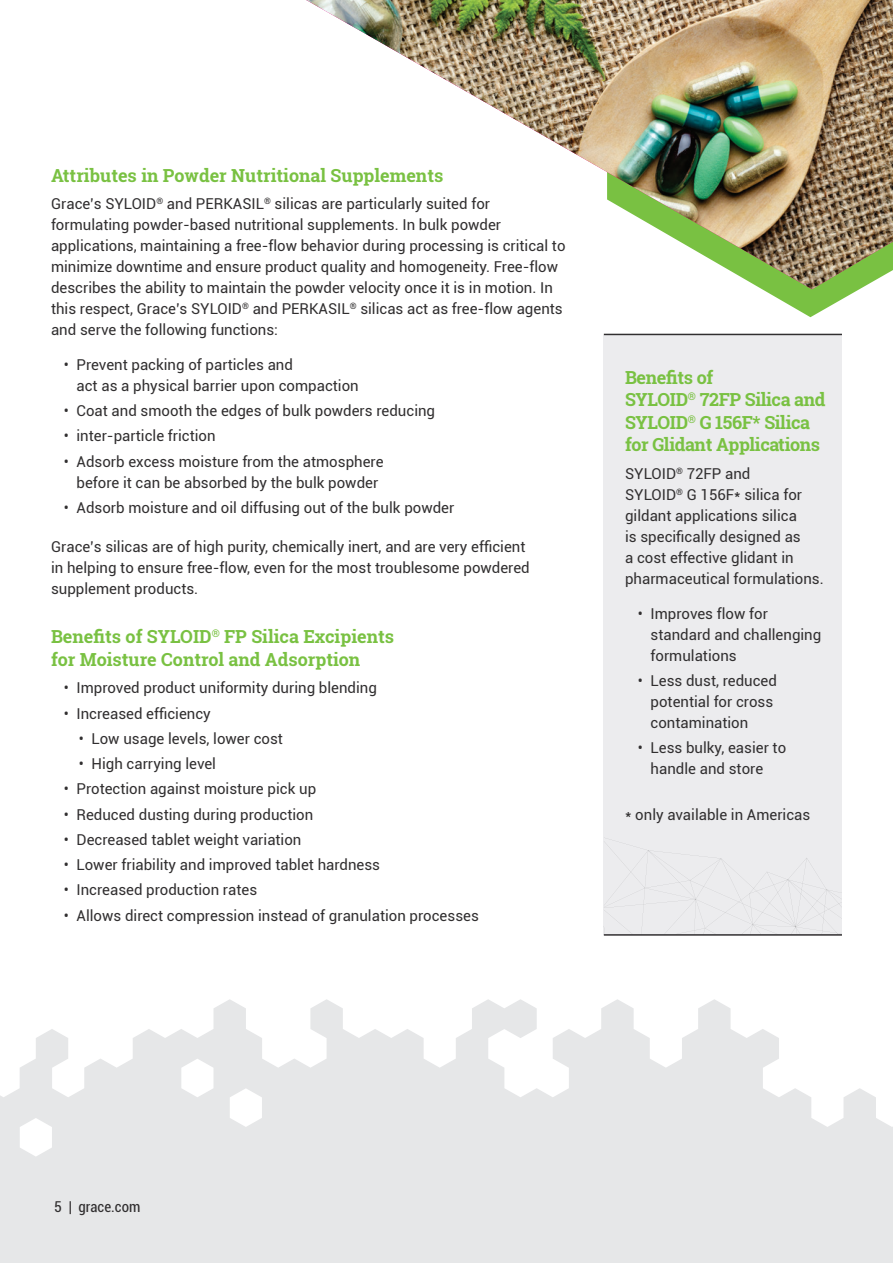
<style>
.page{position:relative;width:893px;height:1263px;background:#fff}
.page>*{position:absolute;margin:0;border:0;box-sizing:border-box;transform-origin:0 0}
.t1{font:700 18px/22.5px "Roboto Slab";color:#79c142}
.t2{font:700 18px/22.5px "Roboto Slab";letter-spacing:-.02em;color:#79c142}
.body_text{font:15px/21px "Roboto";color:#312f30}
.body_text-2{font:condensed 15px "Roboto";color:#312f30}
</style>
<div class="page">
<svg style="left:0;top:999px;width:893px;height:264px;fill:#e6e7e8"></svg>
<svg style="left:762px;top:289px;width:98px;height:28px"></svg>
<img style="left:306px;top:0;width:587px;height:289px">
<div style="left:604px;top:335px;width:238px;height:600px;background:#ececee"></div>
<hr style="left:604px;top:334px;width:238px;height:1px;background:#312f30">
<hr style="left:604px;top:934px;width:238px;height:2px;background:#312f30">
<svg style="left:604px;top:845px;width:237px;height:89px"></svg>
<h2 class="t1" style="left:51px;top:164px;width:394px">Attributes in Powder Nutritional Supplements</h2>
<p class="body_text" style="left:51px;top:193px;width:516px">Grace’s SYLOID<sup>®</sup> and PERKASIL<sup>®</sup> silicas are particularly suited for formulating powder-based nutritional supplements. In bulk powder applications, maintaining a free-flow behavior during processing is critical to minimize downtime and ensure product quality and homogeneity. Free-flow describes the ability to maintain the powder velocity once it is in motion. In this respect, Grace’s SYLOID<sup>®</sup> and PERKASIL<sup>®</sup> silicas act as free-flow agents and serve the following functions:</p>
<p class="body_text" style="left:77px;top:353px;width:284px;text-indent:-13px">• Prevent packing of particles and<br>act as a physical barrier upon compaction</p>
<p class="body_text" style="left:64px;top:400px;width:373px">• Coat and smooth the edges of bulk powders reducing</p>
<p class="body_text" style="left:64px;top:425px;width:153px">• inter-particle friction</p>
<p class="body_text" style="left:64px;top:450px;width:321px;text-align:center">• Adsorb excess moisture from the atmosphere before it can be absorbed by the bulk powder</p>
<p class="body_text" style="left:64px;top:496px;width:392px">• Adsorb moisture and oil diffusing out of the bulk powder</p>
<p class="body_text" style="left:51px;top:535px;width:480px">Grace’s silicas are of high purity, chemically inert, and are very efficient in helping to ensure free-flow, even for the most troublesome powdered supplement products.</p>
<h2 class="t1" style="left:51px;top:625px;width:345px">Benefits of SYLOID<sup>®</sup> FP Silica Excipients for Moisture Control and Adsorption</h2>
<p class="body_text" style="left:64px;top:677px;width:315px">• Improved product uniformity during blending</p>
<p class="body_text" style="left:64px;top:702px;width:149px">• Increased efficiency</p>
<p class="body_text" style="left:79px;top:727px;width:206px">• Low usage levels, lower cost</p>
<p class="body_text" style="left:79px;top:753px;width:139px">• High carrying level</p>
<p class="body_text" style="left:64px;top:778px;width:254px">• Protection against moisture pick up</p>
<p class="body_text" style="left:64px;top:803px;width:251px">• Reduced dusting during production</p>
<p class="body_text" style="left:64px;top:828px;width:239px">• Decreased tablet weight variation</p>
<p class="body_text" style="left:64px;top:854px;width:318px">• Lower friability and improved tablet hardness</p>
<p class="body_text" style="left:64px;top:879px;width:195px">• Increased production rates</p>
<p class="body_text" style="left:64px;top:904px;width:417px">• Allows direct compression instead of granulation processes</p>
<h2 class="t2" style="left:625px;top:366px;width:202px">Benefits of<br>SYLOID<sup>®</sup> 72FP Silica and<br>SYLOID<sup>®</sup> G 156F* Silica for Glidant Applications</h2>
<p class="body_text" style="left:625px;top:463px;width:200px">SYLOID<sup>®</sup> 72FP and<br>SYLOID<sup>®</sup> G 156F* silica for gildant applications silica<br>is specifically designed as<br>a cost effective glidant in pharmaceutical formulations.</p>
<p class="body_text" style="left:651px;top:602px;width:172px;text-indent:-13px">• Improves flow for standard and challenging formulations</p>
<p class="body_text" style="left:651px;top:669px;width:128px;text-indent:-13px">• Less dust, reduced potential for cross contamination</p>
<p class="body_text" style="left:651px;top:737px;width:137px;text-indent:-13px">• Less bulky, easier to handle and store</p>
<p class="body_text" style="left:625px;top:803px;width:187px">* only available in Americas</p>
<p class="body_text-2" style="left:54px;top:1196px;width:88px">5 | grace.com</p>
</div>
